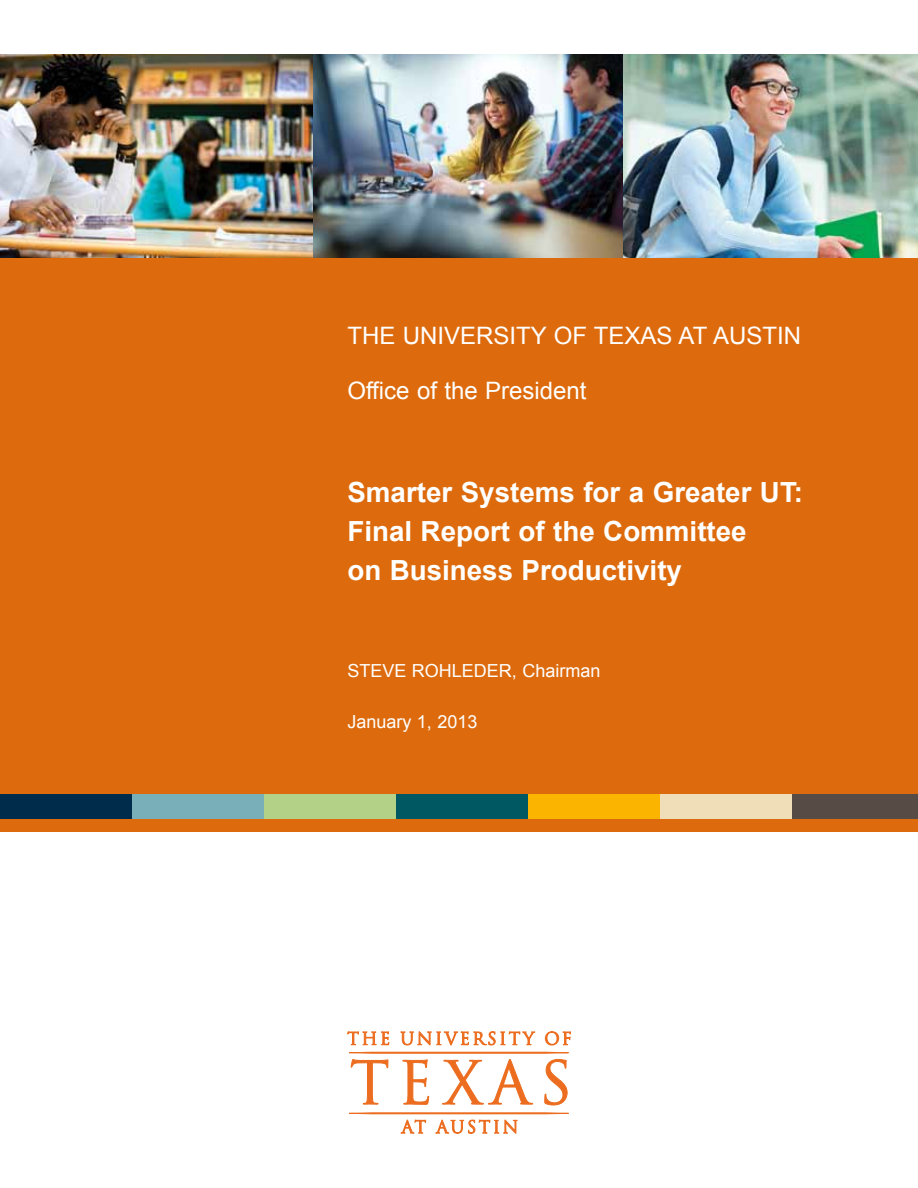
<style>
.page{position:relative;width:918px;height:1188px;background:#fff}
.page>*{position:absolute;margin:0;border:0;box-sizing:border-box;transform-origin:0 0}
.t1{font:700 27.75px/39px "Arial";color:#fff}
.t2{font:24px "Arial";color:#fff}
.t3{font:18px "Arial";color:#fff}
</style>
<div class="page">
<div style="left:0;top:790px;width:131px;height:32px;background:#002c4b"></div>
<div style="left:132px;top:790px;width:132px;height:32px;background:#79afb8"></div>
<div style="left:264px;top:790px;width:132px;height:32px;background:#b3d288"></div>
<div style="left:396px;top:790px;width:132px;height:32px;background:#005863"></div>
<div style="left:528px;top:790px;width:132px;height:32px;background:#fbb400"></div>
<div style="left:660px;top:790px;width:132px;height:32px;background:#efdeb7"></div>
<div style="left:792px;top:792px;width:126px;height:31px;background:#564b45"></div>
<div style="left:0;top:256px;width:918px;height:537px;background:#dd6b0d"></div>
<div style="left:0;top:819px;width:918px;height:13px;background:#dd6b0d"></div>
<img style="left:0;top:54px;width:918px;height:204px">
<svg style="left:401px;top:1120px;width:116px;height:14px"></svg>
<svg style="left:351px;top:1059px;width:216px;height:46px"></svg>
<svg style="left:348px;top:1032px;width:223px;height:21px"></svg>
<svg style="left:349px;top:1113px;width:220px;height:1px"></svg>
<p class="t2" style="left:347px;top:319px;width:455px">THE UNIVERSITY OF TEXAS AT AUSTIN</p>
<p class="t2" style="left:347px;top:375px;width:241px">Office of the President</p>
<p class="t1" style="left:347px;top:474px;width:457px">Smarter Systems for a Greater UT:<br>Final Report of the Committee<br>on Business Productivity</p>
<p class="t3" style="left:347px;top:659px;width:25px">Steve</p>
<p class="t3" style="left:412px;top:659px;width:190px">Roh leder, Chairman</p>
<p class="t3" style="left:347px;top:710px;width:132px">January 1, 2013</p>
</div>
